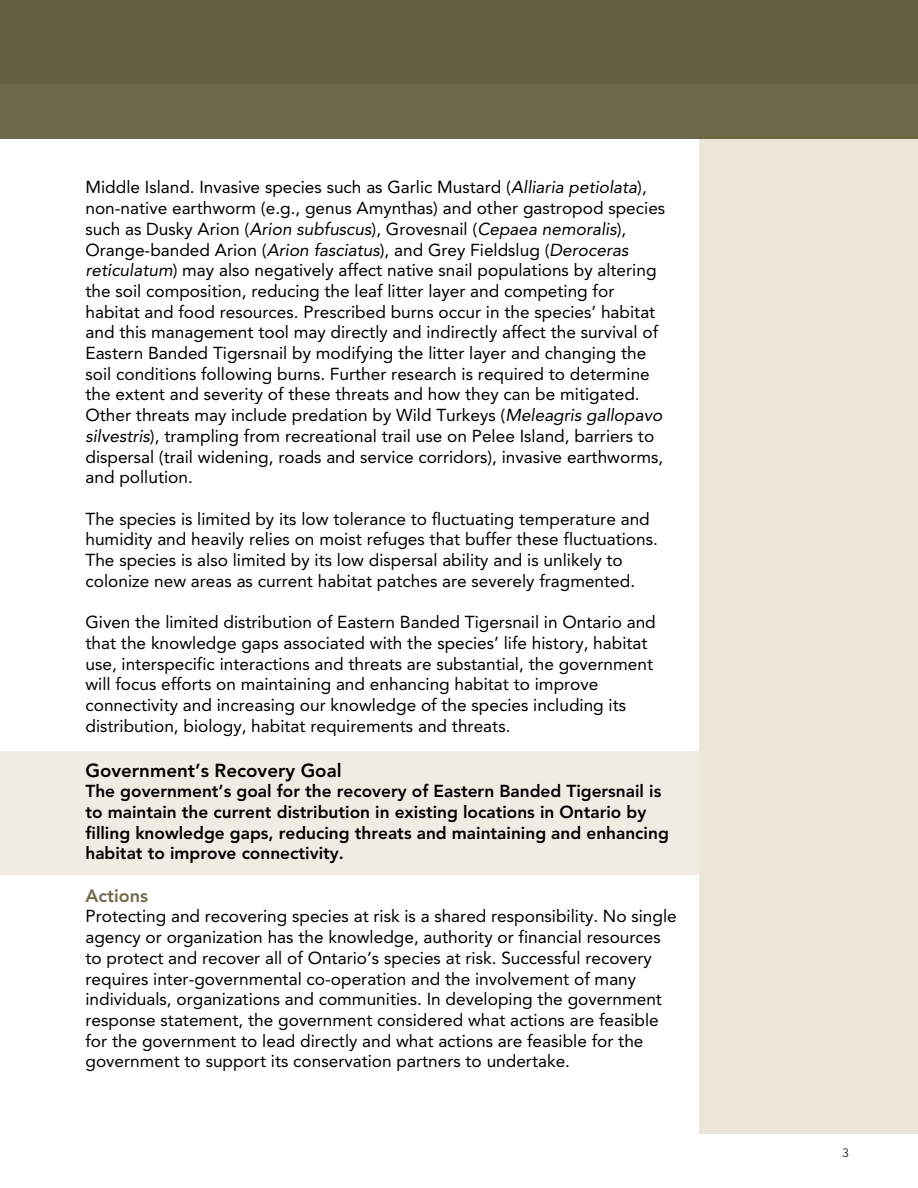
<style>
.page{position:relative;width:918px;height:1188px;background:#fff}
.page>*{position:absolute;margin:0;border:0;box-sizing:border-box;transform-origin:0 0}
.t1{font:800 18.75px "Avenir LT Std";color:#000}
.t2{font:800 18px "Avenir LT Std";color:#6e6b4b}
.t3{font:17.25px/20.7px "Avenir LT Std";color:#000}
.t4{font:800 17.25px/20.7px "Avenir LT Std";color:#000}
.t5{font:300 12px "Avenir LT Std";color:#000}
.s1{font-style:italic}
</style>
<div class="page">
<div style="left:0;top:752px;width:699px;height:123px;background:#f1ece3"></div>
<div style="left:699px;top:134px;width:219px;height:1000px;background:#ebe6d8"></div>
<div style="left:0;top:0;width:918px;height:138px;background:#646143"></div>
<div style="left:1px;top:84px;width:917px;height:54px;background:#6e6b4b"></div>
<p class="t3" style="left:85px;top:177px;width:581px">Middle Island. Invasive species such as Garlic Mustard (<span class="s1">Alliaria petiolata</span>), non-native earthworm (e.g., genus Amynthas) and other gastropod species such as Dusky Arion (<span class="s1">Arion subfuscus</span>), Grovesnail (<span class="s1">Cepaea nemoralis</span>), Orange-banded Arion (<span class="s1">Arion fasciatus</span>), and Grey Fieldslug (<span class="s1">Deroceras reticulatum</span>) may also negatively affect native snail populations by altering the soil composition, reducing the leaf litter layer and competing for habitat and food resources. Prescribed burns occur in the species’ habitat and this management tool may directly and indirectly affect the survival of Eastern Banded Tigersnail by modifying the litter layer and changing the soil conditions following burns. Further research is required to determine the extent and severity of these threats and how they can be mitigated.<br>Other threats may include predation by Wild Turkeys (<span class="s1">Meleagris gallopavo silvestris</span>), trampling from recreational trail use on Pelee Island, barriers to dispersal (trail widening, roads and service corridors), invasive earthworms, and pollution.</p>
<p class="t3" style="left:85px;top:508px;width:574px">The species is limited by its low tolerance to fluctuating temperature and humidity and heavily relies on moist refuges that buffer these fluctuations.<br>The species is also limited by its low dispersal ability and is unlikely to colonize new areas as current habitat patches are severely fragmented.</p>
<p class="t3" style="left:85px;top:612px;width:572px">Given the limited distribution of Eastern Banded Tigersnail in Ontario and that the knowledge gaps associated with the species’ life history, habitat use, interspecific interactions and threats are substantial, the government will focus efforts on maintaining and enhancing habitat to improve connectivity and increasing our knowledge of the species including its distribution, biology, habitat requirements and threats.</p>
<h2 class="t1" style="left:85px;top:759px;width:258px">Government’s Recovery Goal</h2>
<p class="t4" style="left:85px;top:781px;width:585px">The government’s goal for the recovery of Eastern Banded Tigersnail is to maintain the current distribution in existing locations in Ontario by filling knowledge gaps, reducing threats and maintaining and enhancing habitat to improve connectivity.</p>
<h3 class="t2" style="left:85px;top:885px;width:64px">Actions</h3>
<p class="t3" style="left:85px;top:906px;width:593px">Protecting and recovering species at risk is a shared responsibility. No single agency or organization has the knowledge, authority or financial resources to protect and recover all of Ontario’s species at risk. Successful recovery requires inter-governmental co-operation and the involvement of many individuals, organizations and communities. In developing the government response statement, the government considered what actions are feasible for the government to lead directly and what actions are feasible for the government to support its conservation partners to undertake.</p>
<p class="t5" style="left:842px;top:1146px;width:8px">3</p>
</div>
